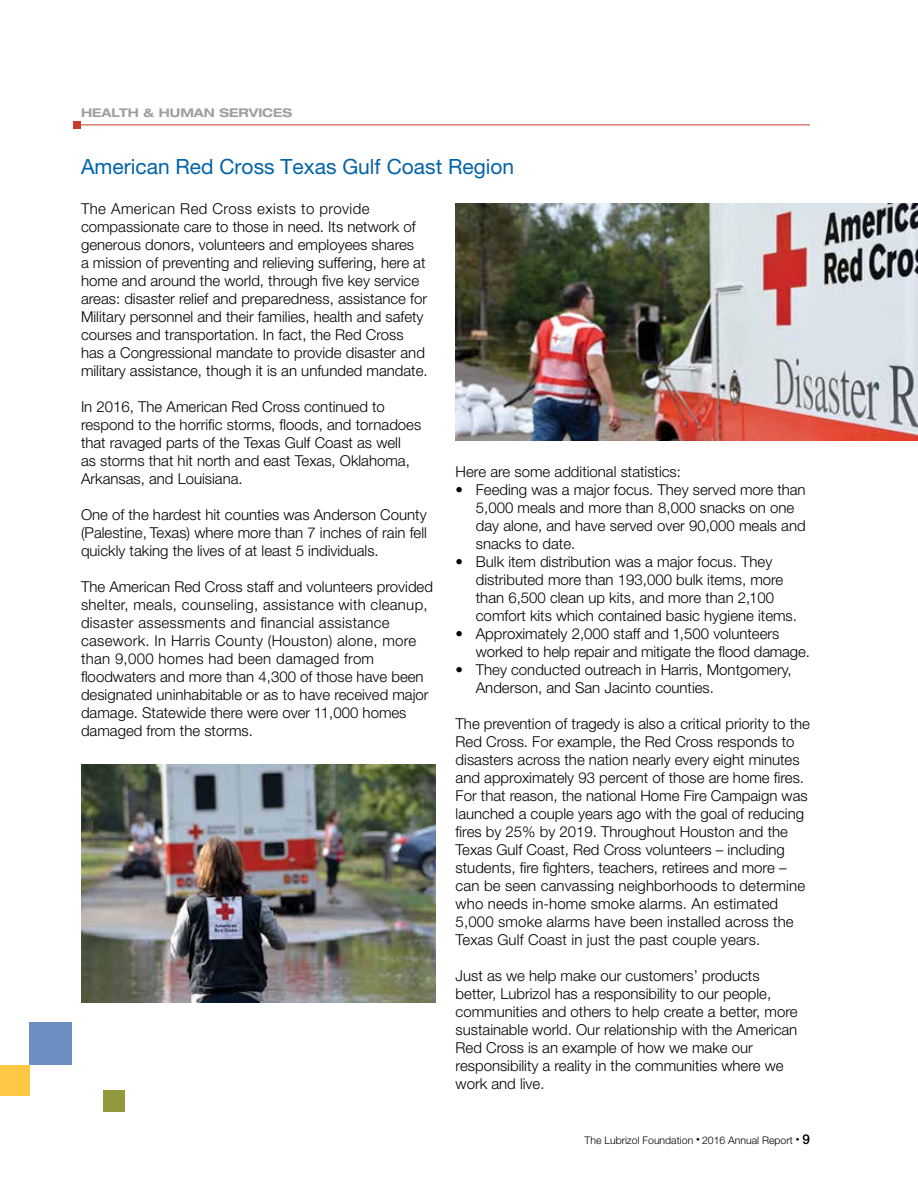
<style>
.page{position:relative;width:918px;height:1188px;background:#fff}
.page>*{position:absolute;margin:0;border:0;box-sizing:border-box;transform-origin:0 0}
.t1{font:21px "Helvetica Neue LT Pro";color:#0063a7}
.t2{font:300 15px/18px "Helvetica Neue LT Pro";color:#000}
.t3{font:700 expanded 12px "Helvetica Neue LT Pro";color:#9d9fa2}
.t4{font:300 10.5px "Helvetica Neue LT Pro";color:#000}
.s1{font-size:7.5px}
.s2{font-weight:500;font-size:13.5px}
</style>
<div class="page">
<div style="left:104px;top:1090px;width:21px;height:21px;background:#91993c"></div>
<div style="left:30px;top:1023px;width:42px;height:42px;background:#6c8fc2"></div>
<div style="left:0;top:1065px;width:30px;height:30px;background:#ffc844"></div>
<img style="left:81px;top:765px;width:354px;height:237px">
<img style="left:456px;top:203px;width:462px;height:238px">
<hr style="left:80px;top:125px;width:730px;height:1px;background:#c43c32">
<div style="left:73px;top:121px;width:7px;height:8px;background:#c43c32"></div>
<p class="t3" style="left:81px;top:105px;width:213px">HEALTH &amp; HUMAN SERVICES</p>
<h1 class="t1" style="left:81px;top:154px;width:435px">American Red Cross Texas Gulf Coast Region</h1>
<p class="t2" style="left:81px;top:200px;width:348px">The American Red Cross exists to provide compassionate care to those in need. Its network of generous donors, volunteers and employees shares<br>a mission of preventing and relieving suffering, here at home and around the world, through five key service areas: disaster relief and preparedness, assistance for Military personnel and their families, health and safety courses and transportation. In fact, the Red Cross has a Congressional mandate to provide disaster and military assistance, though it is an unfunded mandate.</p>
<p class="t2" style="left:81px;top:398px;width:342px">In 2016, The American Red Cross continued to respond to the horrific storms, floods, and tornadoes that ravaged parts of the Texas Gulf Coast as well<br>as storms that hit north and east Texas, Oklahoma, Arkansas, and Louisiana.</p>
<p class="t2" style="left:81px;top:506px;width:347px;text-align:justify">One of the hardest hit counties was Anderson County (Palestine, Texas) where more than 7 inches of rain fell quickly taking the lives of at least 5 individuals.</p>
<p class="t2" style="left:81px;top:578px;width:354px">The American Red Cross staff and volunteers provided shelter, meals, counseling, assistance with cleanup, disaster assessments and financial assistance casework. In Harris County (Houston) alone, more than 9,000 homes had been damaged from floodwaters and more than 4,300 of those have been designated uninhabitable or as to have received major damage. Statewide there were over 11,000 homes damaged from the storms.</p>
<p class="t2" style="left:456px;top:463px;width:227px">Here are some additional statistics:</p>
<p class="t2" style="left:476px;top:481px;width:331px;text-indent:-20px">• Feeding was a major focus. They served more than 5,000 meals and more than 8,000 snacks on one day alone, and have served over 90,000 meals and snacks to date.</p>
<p class="t2" style="left:476px;top:553px;width:323px;text-indent:-20px">• Bulk item distribution was a major focus. They distributed more than 193,000 bulk items, more than 6,500 clean up kits, and more than 2,100 comfort kits which contained basic hygiene items.</p>
<p class="t2" style="left:476px;top:625px;width:336px;text-indent:-20px">• Approximately 2,000 staff and 1,500 volunteers worked to help repair and mitigate the flood damage.</p>
<p class="t2" style="left:476px;top:661px;width:317px;text-indent:-20px">• They conducted outreach in Harris, Montgomery,<br>Anderson, and San Jacinto counties.</p>
<p class="t2" style="left:456px;top:715px;width:356px">The prevention of tragedy is also a critical priority to the Red Cross. For example, the Red Cross responds to disasters across the nation nearly every eight minutes and approximately 93 percent of those are home fires.<br>For that reason, the national Home Fire Campaign was launched a couple years ago with the goal of reducing fires by 25% by 2019. Throughout Houston and the Texas Gulf Coast, Red Cross volunteers – including students, fire fighters, teachers, retirees and more – can be seen canvassing neighborhoods to determine who needs in-home smoke alarms. An estimated 5,000 smoke alarms have been installed across the Texas Gulf Coast in just the past couple years.</p>
<p class="t2" style="left:456px;top:967px;width:344px">Just as we help make our customers’ products better, Lubrizol has a responsibility to our people, communities and others to help create a better, more sustainable world. Our relationship with the American Red Cross is an example of how we make our responsibility a reality in the communities where we work and live.</p>
<p class="t4" style="left:585px;top:1133px;width:227px">The Lubrizol Foundation <span class="s1">•</span> 2016 Annual Report <span class="s1">•</span> <span class="s2">9</span></p>
</div>
